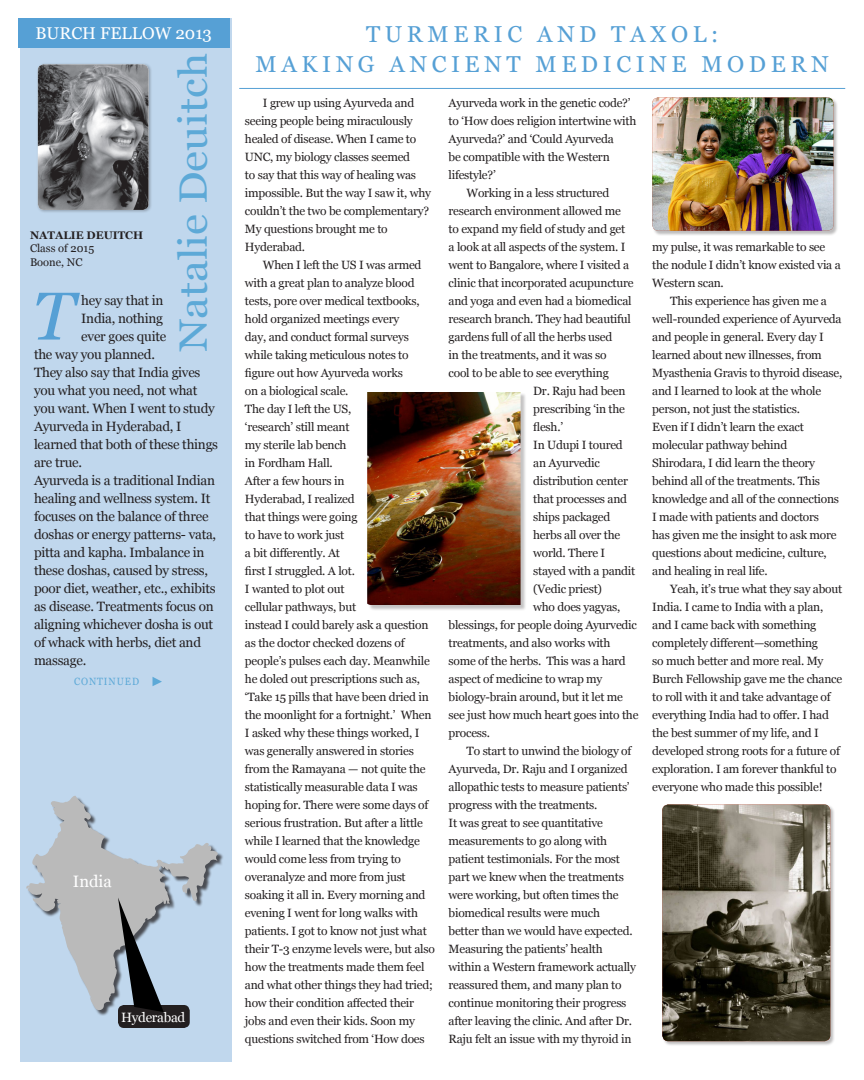
<style>
.page{position:relative;width:864px;height:1080px;background:#fff}
.page>*{position:absolute;margin:0;border:0;box-sizing:border-box;transform-origin:0 0}
.t1{font:italic 67.5px "Georgia";color:#56a0d5}
.t2{font:39.5px "Georgia";color:#5da9d7;scale:1.1 1}
.t3{font:23px/30px "Georgia";letter-spacing:.2em;color:#56a0d5;text-align:center}
.t4{font:17px "Georgia";color:#fff}
.t5{font:16.5px "Georgia";color:#fff}
.body{font:13.5px/18px "Georgia";letter-spacing:-.02em;color:#231f20}
.body-2{font:13.5px "Georgia";letter-spacing:-.02em;color:#fff}
.body-3{font:12px/18px "Georgia";letter-spacing:-.02em;color:#231f20}
.t6{font:11.1px "Georgia";color:#231f20}
.t7{font:700 11px "Georgia";color:#231f20}
.t8{font:10.5px "Georgia";letter-spacing:.1em;color:#5da9d7;scale:.9 1}
</style>
<div class="page">
<div style="left:20px;top:18px;width:212px;height:1044px;background:#c0d7ed"></div>
<hr style="left:239px;top:88px;width:606px;height:1px;background:#56a0d5">
<div style="left:36px;top:63px;width:116px;height:151px;background:#231f20;opacity:.3"></div>
<img style="left:38px;top:64px;width:110px;height:146px">
<div style="left:662px;top:804px;width:174px;height:243px;background:#231f20;opacity:.3"></div>
<img style="left:662px;top:804px;width:168px;height:237px">
<svg style="left:153px;top:677px;width:9px;height:9px"></svg>
<div style="left:652px;top:97px;width:187px;height:139px;background:#231f20;opacity:.3"></div>
<img style="left:652px;top:98px;width:182px;height:133px">
<div style="left:18px;top:18px;width:212px;height:30px;background:#56a0d5"></div>
<div style="left:368px;top:393px;width:159px;height:218px;background:#231f20;opacity:.27"></div>
<img style="left:367px;top:392px;width:154px;height:213px">
<svg style="left:26px;top:796px;width:192px;height:216px"></svg>
<div style="left:118px;top:1005px;width:72px;height:23px;background:#231f20;border-radius:6px"></div>
<svg style="left:118px;top:898px;width:46px;height:114px"></svg>
<p class="t4" style="left:35px;top:23px;width:178px">BURCH FELLOW 2013</p>
<p class="t2" style="left:169px;top:352px;width:274px;rotate:-90deg">Natalie Deuitch</p>
<p class="t7" style="left:30px;top:228px;width:115px">NATALIE DEUITCH</p>
<p class="t6" style="left:30px;top:242px;width:66px">Class of 2015</p>
<p class="t6" style="left:30px;top:255px;width:54px">Boone, NC</p>
<p class="t1" style="left:32px;top:274px;width:43px">T</p>
<p class="body" style="left:81px;top:291px;width:84px">hey say that in</p>
<p class="body" style="left:81px;top:309px;width:83px">India, nothing</p>
<p class="body" style="left:81px;top:327px;width:86px">ever goes quite</p>
<p class="body" style="left:34px;top:345px;width:122px">the way you planned.</p>
<p class="body" style="left:34px;top:363px;width:168px">They also say that India gives</p>
<p class="body" style="left:34px;top:381px;width:165px">you what you need, not what</p>
<p class="body" style="left:34px;top:399px;width:182px">you want. When I went to study</p>
<p class="body" style="left:34px;top:417px;width:149px">Ayurveda in Hyderabad, I</p>
<p class="body" style="left:34px;top:435px;width:186px">learned that both of these things</p>
<p class="body" style="left:34px;top:453px;width:50px">are true.</p>
<p class="body" style="left:34px;top:471px;width:184px">Ayurveda is a traditional Indian healing and wellness system. It focuses on the balance of three doshas or energy patterns- vata, pitta and kapha. Imbalance in these doshas, caused by stress, poor diet, weather, etc., exhibits as disease. Treatments focus on aligning whichever dosha is out of whack with herbs, diet and massage.</p>
<p class="t8" style="left:74px;top:675px;width:74px">CONTINUED</p>
<p class="t5" style="left:73px;top:871px;width:40px">India</p>
<p class="body-2" style="left:121px;top:1009px;width:66px">Hyderabad</p>
<p class="t3" style="left:256px;top:20px;width:575px">TURMERIC AND TAXOL:<br>MAKING ANCIENT MEDICINE MODERN</p>
<p class="body-3" style="left:245px;top:94px;width:188px;text-indent:18px">I grew up using Ayurveda and seeing people being miraculously healed of disease. When I came to<br>UNC, my biology classes seemed<br>to say that this way of healing was impossible. But the way I saw it, why couldn’t the two be complementary?<br>My questions brought me to<br>Hyderabad.</p>
<p class="body-3" style="left:245px;top:256px;width:191px;text-indent:18px">When I left the US I was armed with a great plan to analyze blood tests, pore over medical textbooks, hold organized meetings every<br>day, and conduct formal surveys while taking meticulous notes to figure out how Ayurveda works<br>on a biological scale.<br>The day I left the US,<br>‘research’ still meant<br>my sterile lab bench<br>in Fordham Hall.<br>After a few hours in<br>Hyderabad, I realized<br>that things were going<br>to have to work just<br>a bit differently. At<br>first I struggled. A lot.<br>I wanted to plot out<br>cellular pathways, but<br>instead I could barely ask a question as the doctor checked dozens of people’s pulses each day. Meanwhile he doled out prescriptions such as, ‘Take 15 pills that have been dried in the moonlight for a fortnight.’ When<br>I asked why these things worked, I was generally answered in stories from the Ramayana — not quite the statistically measurable data I was hoping for. There were some days of serious frustration. But after a little while I learned that the knowledge would come less from trying to overanalyze and more from just soaking it all in. Every morning and evening I went for long walks with patients. I got to know not just what their T-3 enzyme levels were, but also how the treatments made them feel and what other things they had tried; how their condition affected their jobs and even their kids. Soon my questions switched from ‘How does</p>
<p class="body-3" style="left:449px;top:94px;width:189px">Ayurveda work in the genetic code?’ to ‘How does religion intertwine with<br>Ayurveda?’ and ‘Could Ayurveda<br>be compatible with the Western lifestyle?’</p>
<p class="body-3" style="left:467px;top:184px;width:144px">Working in a less structured</p>
<p class="body-3" style="left:449px;top:202px;width:174px">research environment allowed me</p>
<p class="body-3" style="left:449px;top:220px;width:178px">to expand my field of study and get</p>
<p class="body-3" style="left:449px;top:238px;width:178px">a look at all aspects of the system. I</p>
<p class="body-3" style="left:449px;top:256px;width:182px">went to Bangalore, where I visited a</p>
<p class="body-3" style="left:449px;top:274px;width:187px">clinic that incorporated acupuncture</p>
<p class="body-3" style="left:449px;top:292px;width:185px">and yoga and even had a biomedical</p>
<p class="body-3" style="left:449px;top:310px;width:184px">research branch. They had beautiful</p>
<p class="body-3" style="left:449px;top:328px;width:165px">gardens full of all the herbs used</p>
<p class="body-3" style="left:449px;top:346px;width:159px">in the treatments, and it was so</p>
<p class="body-3" style="left:449px;top:364px;width:162px">cool to be able to see everything</p>
<p class="body-3" style="left:533px;top:382px;width:94px">Dr. Raju had been</p>
<p class="body-3" style="left:533px;top:400px;width:93px">prescribing ‘in the</p>
<p class="body-3" style="left:533px;top:418px;width:31px">flesh.’</p>
<p class="body-3" style="left:533px;top:436px;width:91px">In Udupi I toured</p>
<p class="body-3" style="left:533px;top:454px;width:68px">an Ayurvedic</p>
<p class="body-3" style="left:533px;top:472px;width:96px">distribution center</p>
<p class="body-3" style="left:533px;top:490px;width:95px">that processes and</p>
<p class="body-3" style="left:533px;top:508px;width:79px">ships packaged</p>
<p class="body-3" style="left:533px;top:526px;width:89px">herbs all over the</p>
<p class="body-3" style="left:533px;top:544px;width:74px">world. There I</p>
<p class="body-3" style="left:533px;top:562px;width:104px">stayed with a pandit</p>
<p class="body-3" style="left:533px;top:580px;width:70px">(Vedic priest)</p>
<p class="body-3" style="left:533px;top:598px;width:89px">who does yagyas,</p>
<p class="body-3" style="left:449px;top:616px;width:190px">blessings, for people doing Ayurvedic</p>
<p class="body-3" style="left:449px;top:634px;width:163px">treatments, and also works with</p>
<p class="body-3" style="left:449px;top:652px;width:179px">some of the herbs. This was a hard</p>
<p class="body-3" style="left:449px;top:670px;width:155px">aspect of medicine to wrap my</p>
<p class="body-3" style="left:449px;top:688px;width:176px">biology-brain around, but it let me</p>
<p class="body-3" style="left:449px;top:706px;width:191px">see just how much heart goes into the</p>
<p class="body-3" style="left:449px;top:724px;width:43px">process.</p>
<p class="body-3" style="left:449px;top:742px;width:189px;text-indent:18px">To start to unwind the biology of Ayurveda, Dr. Raju and I organized allopathic tests to measure patients’ progress with the treatments.<br>It was great to see quantitative measurements to go along with patient testimonials. For the most part we knew when the treatments were working, but often times the biomedical results were much<br>better than we would have expected.<br>Measuring the patients’ health within a Western framework actually reassured them, and many plan to continue monitoring their progress after leaving the clinic. And after Dr.<br>Raju felt an issue with my thyroid in</p>
<p class="body-3" style="left:652px;top:238px;width:190px">my pulse, it was remarkable to see the nodule I didn’t know existed via a<br>Western scan.</p>
<p class="body-3" style="left:652px;top:292px;width:192px;text-indent:18px">This experience has given me a well-rounded experience of Ayurveda and people in general. Every day I learned about new illnesses, from Myasthenia Gravis to thyroid disease, and I learned to look at the whole person, not just the statistics.</p>
<p class="body-3" style="left:652px;top:418px;width:188px">Even if I didn’t learn the exact molecular pathway behind<br>Shirodara, I did learn the theory behind all of the treatments. This knowledge and all of the connections<br>I made with patients and doctors has given me the insight to ask more questions about medicine, culture, and healing in real life.</p>
<p class="body-3" style="left:652px;top:580px;width:192px;text-indent:18px">Yeah, it’s true what they say about India. I came to India with a plan, and I came back with something completely different—something<br>so much better and more real. My Burch Fellowship gave me the chance to roll with it and take advantage of everything India had to offer. I had the best summer of my life, and I developed strong roots for a future of exploration. I am forever thankful to everyone who made this possible!</p>
</div>
